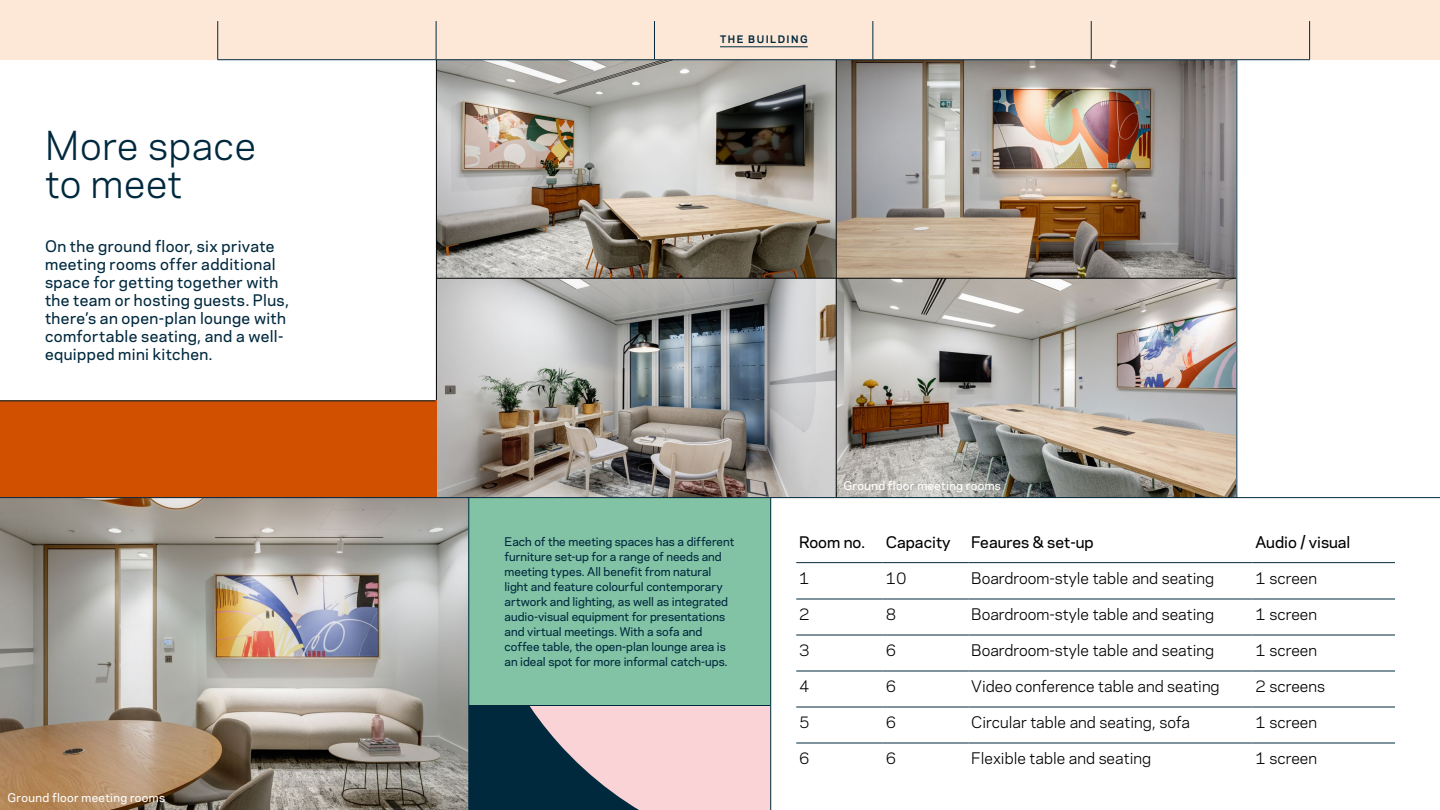
<style>
.page{position:relative;width:1440px;height:810px;background:#fff}
.page>*{position:absolute;margin:0;border:0;box-sizing:border-box;transform-origin:0 0}
.t1{font:37.5px/37.5px "Galaxie Polaris";letter-spacing:.015em;color:#00293e}
.t2{font:15px "Galaxie Polaris";color:#000}
.t3{font:500 15px/18px "Galaxie Polaris";letter-spacing:.025em;color:#00293e}
.t4{font:500 15px "Galaxie Polaris";color:#000}
.t5{font:500 11.25px/15px "Galaxie Polaris";color:#00293e}
.t6{font:500 11.25px "Galaxie Polaris";letter-spacing:.03em;color:#fff}
.t7{font:700 9.75px "Galaxie Polaris";letter-spacing:.15em;color:#00293e}
</style>
<div class="page">
<img style="left:0;top:498px;width:468px;height:312px">
<img style="left:437px;top:60px;width:399px;height:218px">
<img style="left:837px;top:60px;width:399px;height:218px">
<img style="left:437px;top:279px;width:399px;height:218px">
<img style="left:837px;top:279px;width:399px;height:218px">
<hr style="left:436px;top:60px;width:1px;height:437px;background:#000">
<hr style="left:836px;top:60px;width:1px;height:437px;background:#000">
<hr style="left:436px;top:278px;width:800px;height:1px;background:#000">
<div style="left:0;top:400px;width:436px;height:98px;background:#d05000"></div>
<div style="left:469px;top:498px;width:302px;height:207px;background:#82c2a5"></div>
<svg style="left:470px;top:705px;width:300px;height:105px;background:#a0969f"></svg>
<div style="left:0;top:0;width:1440px;height:60px;background:#fde8d7"></div>
<hr style="left:217px;top:21px;width:1px;height:38px;background:#00293e">
<hr style="left:436px;top:21px;width:1px;height:38px;background:#00293e">
<hr style="left:654px;top:21px;width:1px;height:38px;background:#00293e">
<hr style="left:873px;top:21px;width:1px;height:38px;background:#00293e">
<hr style="left:1091px;top:21px;width:1px;height:38px;background:#00293e">
<hr style="left:1309px;top:21px;width:1px;height:38px;background:#00293e">
<hr style="left:217px;top:59px;width:219px;height:1px;background:#00293e">
<hr style="left:436px;top:59px;width:218px;height:1px;background:#00293e">
<hr style="left:654px;top:59px;width:219px;height:1px;background:#00293e">
<hr style="left:873px;top:59px;width:218px;height:1px;background:#00293e">
<hr style="left:1091px;top:59px;width:219px;height:1px;background:#00293e">
<hr style="left:468px;top:497px;width:1px;height:313px;background:#00293e">
<hr style="left:1236px;top:60px;width:1px;height:438px;background:#00293e">
<hr style="left:770px;top:498px;width:1px;height:312px;background:#00293e">
<hr style="left:796px;top:562px;width:87px;height:1px;background:#00293e">
<hr style="left:883px;top:562px;width:85px;height:1px;background:#00293e">
<hr style="left:968px;top:562px;width:284px;height:1px;background:#00293e">
<hr style="left:1252px;top:562px;width:143px;height:1px;background:#00293e">
<hr style="left:796px;top:599px;width:87px;height:1px;background:#00293e">
<hr style="left:883px;top:599px;width:85px;height:1px;background:#00293e">
<hr style="left:968px;top:599px;width:284px;height:1px;background:#00293e">
<hr style="left:1252px;top:599px;width:143px;height:1px;background:#00293e">
<hr style="left:796px;top:635px;width:87px;height:1px;background:#00293e">
<hr style="left:883px;top:635px;width:85px;height:1px;background:#00293e">
<hr style="left:968px;top:635px;width:284px;height:1px;background:#00293e">
<hr style="left:1252px;top:635px;width:143px;height:1px;background:#00293e">
<hr style="left:796px;top:671px;width:87px;height:1px;background:#00293e">
<hr style="left:883px;top:671px;width:85px;height:1px;background:#00293e">
<hr style="left:968px;top:671px;width:284px;height:1px;background:#00293e">
<hr style="left:1252px;top:671px;width:143px;height:1px;background:#00293e">
<hr style="left:796px;top:707px;width:87px;height:1px;background:#00293e">
<hr style="left:883px;top:707px;width:85px;height:1px;background:#00293e">
<hr style="left:968px;top:707px;width:284px;height:1px;background:#00293e">
<hr style="left:1252px;top:707px;width:143px;height:1px;background:#00293e">
<hr style="left:796px;top:743px;width:87px;height:1px;background:#00293e">
<hr style="left:883px;top:743px;width:85px;height:1px;background:#00293e">
<hr style="left:968px;top:743px;width:284px;height:1px;background:#00293e">
<hr style="left:1252px;top:743px;width:143px;height:1px;background:#00293e">
<hr style="left:0;top:497px;width:1440px;height:1px;background:#00293e">
<hr style="left:0;top:400px;width:435px;height:1px;background:#00293e">
<hr style="left:471px;top:705px;width:299px;height:1px;background:#00293e">
<hr style="left:720px;top:46px;width:88px;height:1px;background:#00293e">
<h1 class="t1" style="left:45px;top:125px;width:212px">More space to meet</h1>
<h2 class="t3" style="left:45px;top:236px;width:245px">On the ground floor, six private meeting rooms offer additional space for getting together with the team or hosting guests. Plus, there’s an open-plan lounge with comfortable seating, and a well&shy;equipped mini kitchen.</h2>
<p class="t6" style="left:7px;top:790px;width:159px">Ground floor meeting rooms</p>
<p class="t7" style="left:720px;top:32px;width:89px">THE BUILDING</p>
<p class="t6" style="left:843px;top:477px;width:159px">Ground floor meeting rooms</p>
<p class="t5" style="left:505px;top:534px;width:231px">Each of the meeting spaces has a different furniture set-up for a range of needs and meeting types. All benefit from natural light and feature colourful contemporary artwork and lighting, as well as integrated audio-visual equipment for presentations and virtual meetings. With a sofa and coffee table, the open-plan lounge area is an ideal spot for more informal catch-ups.</p>
<h2 class="t4" style="left:799px;top:531px;width:67px">Room no.</h2>
<h2 class="t4" style="left:886px;top:531px;width:66px">Capacity</h2>
<h2 class="t4" style="left:971px;top:531px;width:124px">Feaures &amp; set-up</h2>
<h2 class="t4" style="left:1256px;top:531px;width:97px">Audio / visual</h2>
<h2 class="t2" style="left:799px;top:567px;width:12px">1</h2>
<h2 class="t2" style="left:886px;top:567px;width:22px">10</h2>
<h2 class="t2" style="left:971px;top:567px;width:244px">Boardroom-style table and seating</h2>
<h2 class="t2" style="left:1256px;top:567px;width:63px">1 screen</h2>
<h2 class="t2" style="left:799px;top:603px;width:12px">2</h2>
<h2 class="t2" style="left:886px;top:603px;width:12px">8</h2>
<h2 class="t2" style="left:971px;top:603px;width:244px">Boardroom-style table and seating</h2>
<h2 class="t2" style="left:1256px;top:603px;width:63px">1 screen</h2>
<h2 class="t2" style="left:799px;top:639px;width:12px">3</h2>
<h2 class="t2" style="left:886px;top:639px;width:12px">6</h2>
<h2 class="t2" style="left:971px;top:639px;width:244px">Boardroom-style table and seating</h2>
<h2 class="t2" style="left:1256px;top:639px;width:63px">1 screen</h2>
<h2 class="t2" style="left:799px;top:675px;width:12px">4</h2>
<h2 class="t2" style="left:886px;top:675px;width:12px">6</h2>
<h2 class="t2" style="left:971px;top:675px;width:250px">Video conference table and seating</h2>
<h2 class="t2" style="left:1256px;top:675px;width:71px">2 screens</h2>
<h2 class="t2" style="left:799px;top:711px;width:12px">5</h2>
<h2 class="t2" style="left:886px;top:711px;width:12px">6</h2>
<h2 class="t2" style="left:971px;top:711px;width:220px">Circular table and seating, sofa</h2>
<h2 class="t2" style="left:1256px;top:711px;width:63px">1 screen</h2>
<h2 class="t2" style="left:799px;top:747px;width:12px">6</h2>
<h2 class="t2" style="left:886px;top:747px;width:12px">6</h2>
<h2 class="t2" style="left:971px;top:747px;width:181px">Flexible table and seating</h2>
<h2 class="t2" style="left:1256px;top:747px;width:63px">1 screen</h2>
</div>
